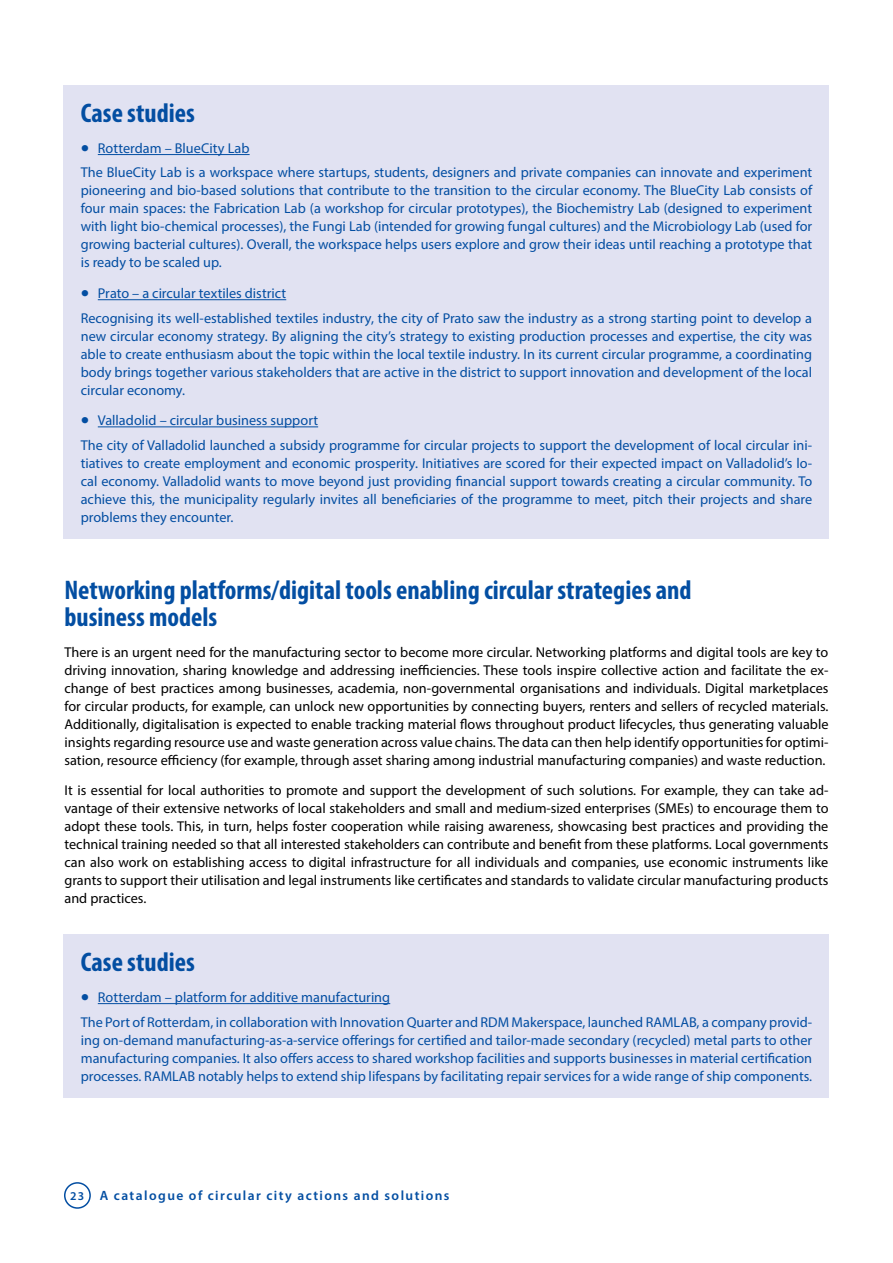
<style>
.page{position:relative;width:893px;height:1263px;background:#fff}
.page>*{position:absolute;margin:0;border:0;box-sizing:border-box;transform-origin:0 0}
.t1{font:700 condensed 27px/27px "Myriad Pro";color:#034ea2}
.t2{font:14.25px/18px "Myriad Pro";color:#034ea2}
.t3{font:14.25px/18px "Myriad Pro";color:#000;text-align:justify}
.t4{font:600 13.5px "Myriad Pro";letter-spacing:.105em;color:#034ea2}
.s1{font-size:30px}
.s2{font-size:12px}
</style>
<div class="page">
<div style="left:64px;top:85px;width:765px;height:454px;background:#e1e2f2"></div>
<hr style="left:98px;top:154px;width:152px;height:1px;background:#034ea2">
<hr style="left:98px;top:299px;width:188px;height:1px;background:#034ea2">
<hr style="left:98px;top:426px;width:220px;height:1px;background:#034ea2">
<div style="left:64px;top:934px;width:765px;height:163px;background:#e1e2f2"></div>
<hr style="left:98px;top:1003px;width:292px;height:1px;background:#034ea2">
<div style="left:64px;top:1182px;width:27px;height:27px;border:2px solid #034ea2;border-radius:50%"></div>
<h1 class="t1" style="left:81px;top:99px;width:116px">Case studies</h1>
<p class="t2" style="left:81px;top:136px;width:733px;line-height:24.5px"><span class="s1">•</span> Rotterdam – BlueCity Lab<br>The BlueCity Lab is a workspace where startups, students, designers and private companies can innovate and experiment</p>
<p class="t2" style="left:81px;top:181px;width:733px;text-align:justify">pioneering and bio-based solutions that contribute to the transition to the circular economy. The BlueCity Lab consists of four main spaces: the Fabrication Lab (a workshop for circular prototypes), the Biochemistry Lab (designed to experiment with light bio-chemical processes), the Fungi Lab (intended for growing fungal cultures) and the Microbiology Lab (used for growing bacterial cultures). Overall, the workspace helps users explore and grow their ideas until reaching a prototype that is ready to be scaled up.</p>
<p class="t2" style="left:81px;top:281px;width:733px;line-height:24.5px"><span class="s1">•</span> Prato – a circular textiles district<br>Recognising its well-established textiles industry, the city of Prato saw the industry as a strong starting point to develop a</p>
<p class="t2" style="left:81px;top:327px;width:733px;text-align:justify">new circular economy strategy. By aligning the city’s strategy to existing production processes and expertise, the city was able to create enthusiasm about the topic within the local textile industry. In its current circular programme, a coordinating body brings together various stakeholders that are active in the district to support innovation and development of the local circular economy.</p>
<p class="t2" style="left:81px;top:408px;width:733px;line-height:24.5px"><span class="s1">•</span> Valladolid – circular business support<br>The city of Valladolid launched a subsidy programme for circular projects to support the development of local circular ini-</p>
<p class="t2" style="left:81px;top:454px;width:733px;text-align:justify">tiatives to create employment and economic prosperity. Initiatives are scored for their expected impact on Valladolid’s lo&shy;cal economy. Valladolid wants to move beyond just providing financial support towards creating a circular community. To achieve this, the municipality regularly invites all beneficiaries of the programme to meet, pitch their projects and share problems they encounter.</p>
<h1 class="t1" style="left:65px;top:576px;width:628px">Networking platforms/digital tools enabling circular strategies and business models</h1>
<p class="t3" style="left:65px;top:642px;width:765px">There is an urgent need for the manufacturing sector to become more circular. Networking platforms and digital tools are key to driving innovation, sharing knowledge and addressing inefficiencies. These tools inspire collective action and facilitate the ex&shy;change of best practices among businesses, academia, non-governmental organisations and individuals. Digital marketplaces for circular products, for example, can unlock new opportunities by connecting buyers, renters and sellers of recycled materials.<br>Additionally, digitalisation is expected to enable tracking material flows throughout product lifecycles, thus generating valuable insights regarding resource use and waste generation across value chains. The data can then help identify opportunities for optimi&shy;sation, resource efficiency (for example, through asset sharing among industrial manufacturing companies) and waste reduction.</p>
<p class="t3" style="left:65px;top:781px;width:765px">It is essential for local authorities to promote and support the development of such solutions. For example, they can take ad&shy;vantage of their extensive networks of local stakeholders and small and medium-sized enterprises (SMEs) to encourage them to adopt these tools. This, in turn, helps foster cooperation while raising awareness, showcasing best practices and providing the technical training needed so that all interested stakeholders can contribute and benefit from these platforms. Local governments can also work on establishing access to digital infrastructure for all individuals and companies, use economic instruments like grants to support their utilisation and legal instruments like certificates and standards to validate circular manufacturing products and practices.</p>
<h1 class="t1" style="left:81px;top:948px;width:116px">Case studies</h1>
<p class="t2" style="left:81px;top:985px;width:733px;line-height:24.5px"><span class="s1">•</span> Rotterdam – platform for additive manufacturing<br>The Port of Rotterdam, in collaboration with Innovation Quarter and RDM Makerspace, launched RAMLAB, a company provid-</p>
<p class="t2" style="left:81px;top:1030px;width:733px;text-align:justify">ing on-demand manufacturing-as-a-service offerings for certified and tailor-made secondary (recycled) metal parts to other manufacturing companies. It also offers access to shared workshop facilities and supports businesses in material certification processes. RAMLAB notably helps to extend ship lifespans by facilitating repair services for a wide range of ship components.</p>
<p class="t4" style="left:70px;top:1187px;width:381px"><span class="s2">23</span> A catalogue of circular city actions and solutions</p>
</div>
